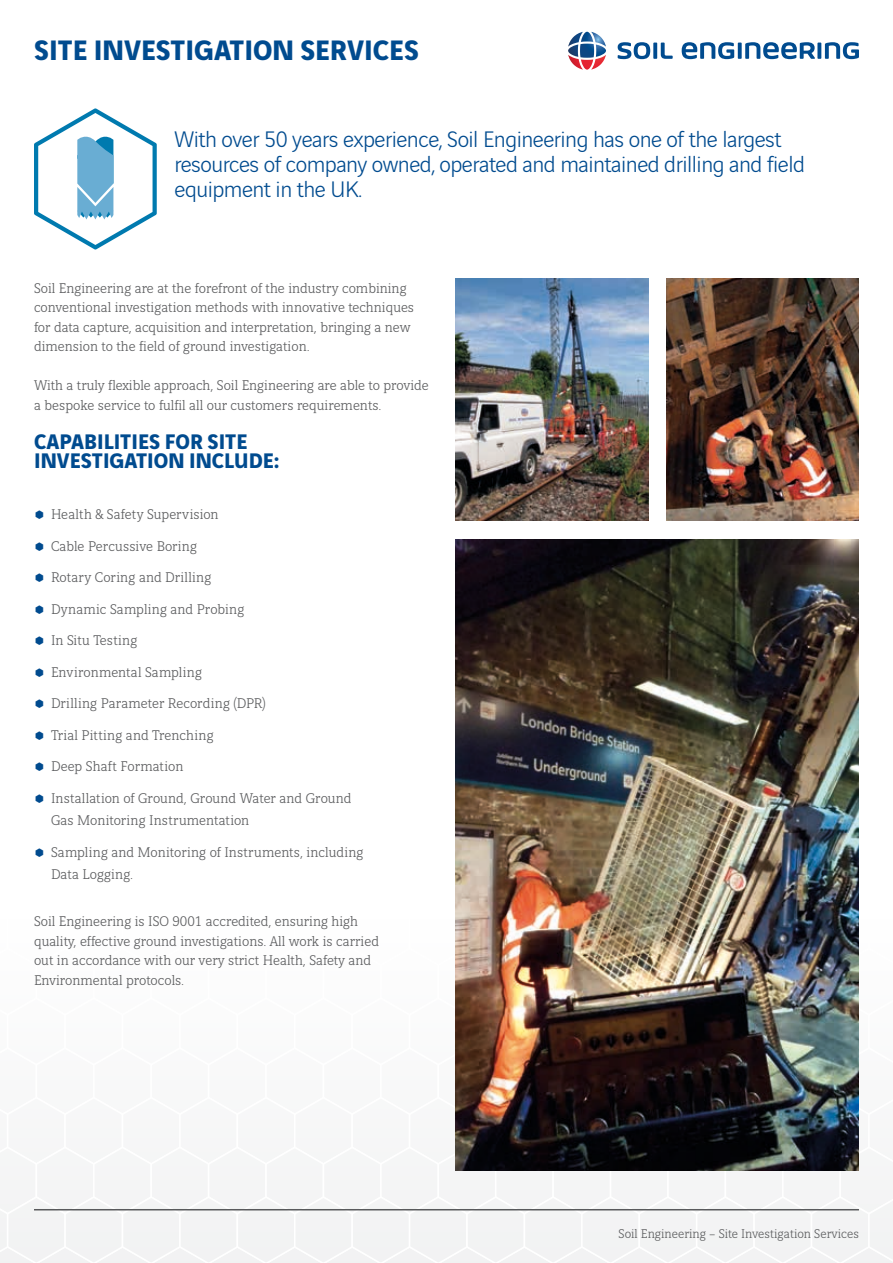
<style>
.page{position:relative;width:893px;height:1263px;background:#fff}
.page>*{position:absolute;margin:0;border:0;box-sizing:border-box;transform-origin:0 0}
.t1{font:700 30px "Vinci Sans";color:#004b8f}
.t2{font:300 24px/24.8px "Vinci Sans";letter-spacing:-.02em;color:#004b8f}
.t3{font:700 22.5px/19.5px "Vinci Sans";color:#004b8f}
.t4{font:300 15px/31.5px "Vinci Serif";color:#595a5c}
.t5{font:300 13.5px "Vinci Serif";color:#595a5c}
</style>
<div class="page">
<div style="left:0;top:1170px;width:893px;height:93px;background:#f3f4f4"></div>
<img style="left:455px;top:279px;width:193px;height:241px">
<img style="left:666px;top:279px;width:193px;height:241px">
<img style="left:455px;top:539px;width:404px;height:631px">
<svg style="left:34px;top:108px;width:123px;height:141px"></svg>
<svg style="left:568px;top:32px;width:38px;height:38px"></svg>
<svg style="left:618px;top:42px;width:32px;height:17px"></svg>
<svg style="left:653px;top:43px;width:4px;height:16px"></svg>
<svg style="left:661px;top:43px;width:12px;height:16px"></svg>
<svg style="left:682px;top:42px;width:52px;height:17px"></svg>
<svg style="left:738px;top:43px;width:4px;height:16px"></svg>
<svg style="left:745px;top:42px;width:70px;height:17px"></svg>
<svg style="left:817px;top:43px;width:4px;height:16px"></svg>
<svg style="left:825px;top:42px;width:34px;height:17px"></svg>
<hr style="left:34px;top:1209px;width:825px;height:1px;background:#595a5c">
<h1 class="t1" style="left:34px;top:27px;width:386px">SITE INVESTIGATION SERVICES</h1>
<h2 class="t2" style="left:174px;top:125px;width:632px">With over 50 years experience, Soil Engineering has one of the largest resources of company owned, operated and maintained drilling and field equipment in the UK.</h2>
<p class="t4" style="left:34px;top:277px;width:382px;line-height:19.5px">Soil Engineering are at the forefront of the industry combining conventional investigation methods with innovative techniques for data capture, acquisition and interpretation, bringing a new dimension to the field of ground investigation.</p>
<p class="t4" style="left:34px;top:374px;width:396px;line-height:19.5px">With a truly flexible approach, Soil Engineering are able to provide a bespoke service to fulfil all our customers requirements.</p>
<h3 class="t3" style="left:34px;top:429px;width:247px">CAPABILITIES FOR SITE<br>INVESTIGATION INCLUDE:</h3>
<p class="t4" style="left:51px;top:497px;width:302px">Health &amp; Safety Supervision<br>Cable Percussive Boring<br>Rotary Coring and Drilling<br>Dynamic Sampling and Probing<br>In Situ Testing<br>Environmental Sampling<br>Drilling Parameter Recording (DPR)<br>Trial Pitting and Trenching<br>Deep Shaft Formation<br>Installation of Ground, Ground Water and Ground</p>
<p class="t4" style="left:51px;top:803px;width:314px">Gas Monitoring Instrumentation<br>Sampling and Monitoring of Instruments, including</p>
<p class="t4" style="left:51px;top:857px;width:84px">Data Logging.</p>
<p class="t4" style="left:34px;top:911px;width:346px;line-height:19.5px">Soil Engineering is ISO 9001 accredited, ensuring high quality, effective ground investigations. All work is carried out in accordance with our very strict Health, Safety and Environmental protocols.</p>
<p class="t5" style="left:619px;top:1224px;width:242px">Soil Engineering – Site Investigation Services</p>
</div>
